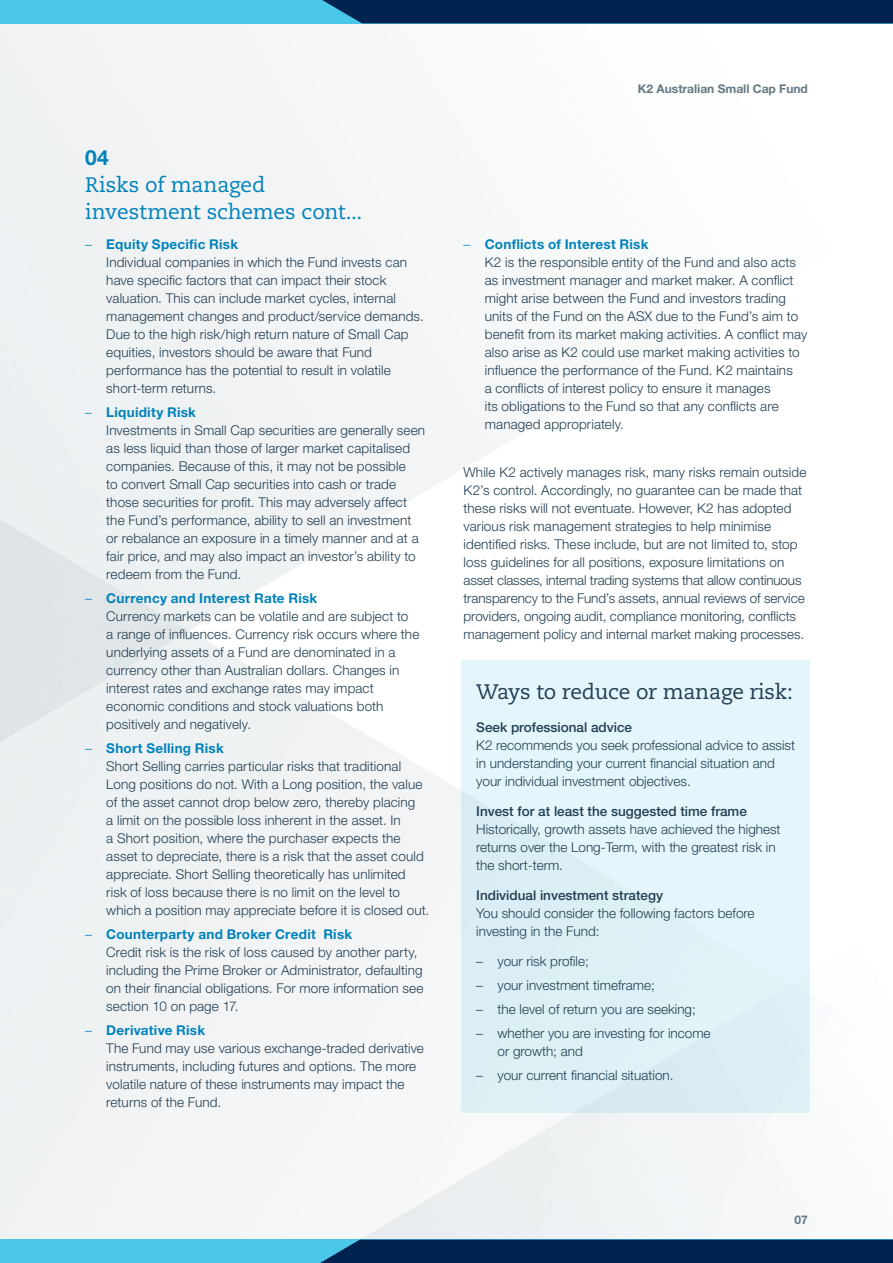
<style>
.page{position:relative;width:893px;height:1263px;background:#fff}
.page>*{position:absolute;margin:0;border:0;box-sizing:border-box;transform-origin:0 0}
.t1{font:21px/27px "Caecilia LT Pro 55 Roman";letter-spacing:-.01em;color:#0082bb}
.t2{font:21px "Caecilia LT Pro 55 Roman";letter-spacing:-.01em;color:#223e52}
.t3{font:700 21px "Helvetica Neue LT Pro";color:#0082bb}
.t4{font:300 13.5px/18px "Helvetica Neue LT Pro";letter-spacing:.01em;color:#223e52}
.t5{font:500 13.5px "Helvetica Neue LT Pro";color:#223e52}
.t6{font:700 12px "Helvetica Neue LT Pro";color:#647883}
.s1{color:#0082bb}
.s2{font-weight:700;color:#0082bb}
</style>
<div class="page">
<img style="left:0;top:23px;width:893px;height:1216px">
<div style="left:0;top:1239px;width:893px;height:24px;background:#4ac7e9"></div>
<svg style="left:320px;top:1239px;width:573px;height:24px"></svg>
<div style="left:0;top:0;width:893px;height:23px;background:#4ac7e9"></div>
<div style="left:322px;top:0;width:571px;height:23px;background:#00234f"></div>
<div style="left:461px;top:660px;width:349px;height:452px;background:#e4f6fb"></div>
<h1 class="t3" style="left:85px;top:145px;width:25px">04</h1>
<h1 class="t1" style="left:85px;top:171px;width:279px">Risks of managed investment schemes cont...</h1>
<p class="t4" style="left:106px;top:235px;width:319px;text-indent:-21px"><span class="s1">–</span> <span class="s2">Equity Specific Risk<br></span>Individual companies in which the Fund invests can have specific factors that can impact their stock valuation. This can include market cycles, internal management changes and product/service demands.<br>Due to the high risk/high return nature of Small Cap equities, investors should be aware that Fund performance has the potential to result in volatile short-term returns.</p>
<p class="t4" style="left:106px;top:403px;width:320px;text-indent:-21px"><span class="s1">–</span> <span class="s2">Liquidity Risk<br></span>Investments in Small Cap securities are generally seen as less liquid than those of larger market capitalised companies. Because of this, it may not be possible<br>to convert Small Cap securities into cash or trade those securities for profit. This may adversely affect the Fund’s performance, ability to sell an investment or rebalance an exposure in a timely manner and at a fair price, and may also impact an investor’s ability to redeem from the Fund.</p>
<p class="t4" style="left:106px;top:589px;width:315px;text-indent:-21px"><span class="s1">–</span> <span class="s2">Currency and Interest Rate Risk<br></span>Currency markets can be volatile and are subject to<br>a range of influences. Currency risk occurs where the underlying assets of a Fund are denominated in a currency other than Australian dollars. Changes in interest rates and exchange rates may impact economic conditions and stock valuations both positively and negatively.</p>
<p class="t4" style="left:106px;top:739px;width:325px;text-indent:-21px"><span class="s1">–</span> <span class="s2">Short Selling Risk<br></span>Short Selling carries particular risks that traditional Long positions do not. With a Long position, the value of the asset cannot drop below zero, thereby placing<br>a limit on the possible loss inherent in the asset. In<br>a Short position, where the purchaser expects the asset to depreciate, there is a risk that the asset could appreciate. Short Selling theoretically has unlimited risk of loss because there is no limit on the level to which a position may appreciate before it is closed out.</p>
<p class="t4" style="left:106px;top:925px;width:319px;text-indent:-21px"><span class="s1">–</span> <span class="s2">Counterparty and Broker Credit Risk<br></span>Credit risk is the risk of loss caused by another party, including the Prime Broker or Administrator, defaulting on their financial obligations. For more information see section 10 on page 17.</p>
<p class="t4" style="left:106px;top:1021px;width:319px;text-indent:-21px"><span class="s1">–</span> <span class="s2">Derivative Risk<br></span>The Fund may use various exchange-traded derivative instruments, including futures and options. The more volatile nature of these instruments may impact the returns of the Fund.</p>
<p class="t6" style="left:638px;top:81px;width:171px">K2 Australian Small Cap Fund</p>
<p class="t4" style="left:485px;top:235px;width:324px;text-indent:-21px"><span class="s1">–</span> <span class="s2">Conflicts of Interest Risk<br></span>K2 is the responsible entity of the Fund and also acts as investment manager and market maker. A conflict might arise between the Fund and investors trading units of the Fund on the ASX due to the Fund’s aim to benefit from its market making activities. A conflict may also arise as K2 could use market making activities to influence the performance of the Fund. K2 maintains<br>a conflicts of interest policy to ensure it manages<br>its obligations to the Fund so that any conflicts are managed appropriately.</p>
<p class="t4" style="left:463px;top:463px;width:344px">While K2 actively manages risk, many risks remain outside K2’s control. Accordingly, no guarantee can be made that these risks will not eventuate. However, K2 has adopted various risk management strategies to help minimise identified risks. These include, but are not limited to, stop loss guidelines for all positions, exposure limitations on asset classes, internal trading systems that allow continuous transparency to the Fund’s assets, annual reviews of service providers, ongoing audit, compliance monitoring, conflicts management policy and internal market making processes.</p>
<h1 class="t2" style="left:476px;top:678px;width:318px">Ways to reduce or manage risk:</h1>
<p class="t5" style="left:476px;top:719px;width:157px">Seek professional advice</p>
<p class="t4" style="left:476px;top:736px;width:320px">K2 recommends you seek professional advice to assist in understanding your current financial situation and your individual investment objectives.</p>
<p class="t5" style="left:476px;top:803px;width:272px">Invest for at least the suggested time frame</p>
<p class="t4" style="left:476px;top:820px;width:306px">Historically, growth assets have achieved the highest returns over the Long-Term, with the greatest risk in the short-term.</p>
<p class="t5" style="left:476px;top:887px;width:188px">Individual investment strategy</p>
<p class="t4" style="left:476px;top:904px;width:280px">You should consider the following factors before investing in the Fund:</p>
<p class="t4" style="left:476px;top:952px;width:114px">– your risk profile;</p>
<p class="t4" style="left:476px;top:976px;width:180px">– your investment timeframe;</p>
<p class="t4" style="left:476px;top:1000px;width:221px">– the level of return you are seeking;</p>
<p class="t4" style="left:497px;top:1024px;width:215px;text-indent:-21px">– whether you are investing for income or growth; and</p>
<p class="t4" style="left:476px;top:1066px;width:199px">– your current financial situation.</p>
<p class="t6" style="left:795px;top:1212px;width:15px">07</p>
</div>
